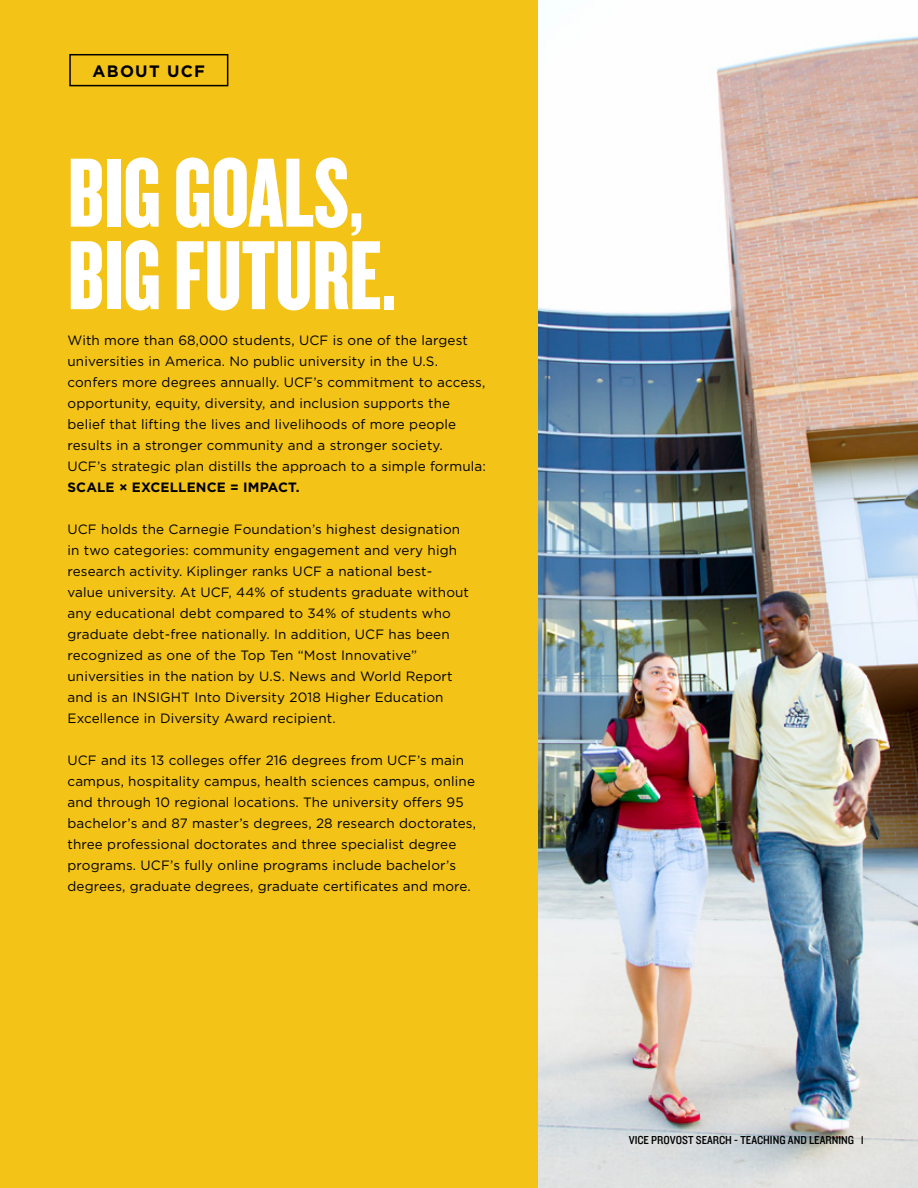
<style>
.page{position:relative;width:918px;height:1188px;background:#fff}
.page>*{position:absolute;margin:0;border:0;box-sizing:border-box;transform-origin:0 0}
.t1{font:102px/82.5px "Knockout 68 Full Featherwt";color:#fff}
.t2{font:700 16.5px "Gotham";letter-spacing:.075em;color:#000}
.t3{font:13.5px/21px "Gotham";letter-spacing:.01em;color:#000}
.t4{font:700 13.5px "Gotham";letter-spacing:.01em;color:#000}
.t5{font:12px "Knockout 30 Junior Welterwt";color:#000}
</style>
<div class="page">
<div style="left:0;top:0;width:539px;height:1188px;background:#f3c317"></div>
<div style="left:69px;top:54px;width:159px;height:32px;border:2px solid #000"></div>
<img style="left:539px;top:36px;width:379px;height:1152px">
<p class="t2" style="left:93px;top:60px;width:114px">ABOUT UCF</p>
<h1 class="t1" style="left:68px;top:149px;width:330px">BIG GOALS,<br>BIG FUTURE.</h1>
<p class="t3" style="left:68px;top:330px;width:420px">With more than 68,000 students, UCF is one of the largest universities in America. No public university in the U.S. confers more degrees annually. UCF’s commitment to access, opportunity, equity, diversity, and inclusion supports the belief that lifting the lives and livelihoods of more people results in a stronger community and a stronger society.<br>UCF’s strategic plan distills the approach to a simple formula:</p>
<p class="t4" style="left:68px;top:478px;width:234px">SCALE × EXCELLENCE = IMPACT.</p>
<p class="t3" style="left:68px;top:519px;width:403px">UCF holds the Carnegie Foundation’s highest designation in two categories: community engagement and very high research activity. Kiplinger ranks UCF a national best&shy;value university. At UCF, 44% of students graduate without any educational debt compared to 34% of students who graduate debt-free nationally. In addition, UCF has been recognized as one of the Top Ten “Most Innovative” universities in the nation by U.S. News and World Report and is an INSIGHT Into Diversity 2018 Higher Education Excellence in Diversity Award recipient.</p>
<p class="t3" style="left:68px;top:750px;width:410px">UCF and its 13 colleges offer 216 degrees from UCF’s main campus, hospitality campus, health sciences campus, online and through 10 regional locations. The university offers 95 bachelor’s and 87 master’s degrees, 28 research doctorates, three professional doctorates and three specialist degree programs. UCF’s fully online programs include bachelor’s degrees, graduate degrees, graduate certificates and more.</p>
<p class="t5" style="left:629px;top:1132px;width:237px">VICE PROVOST SEARCH - TEACHING AND LEARNING 1</p>
</div>
